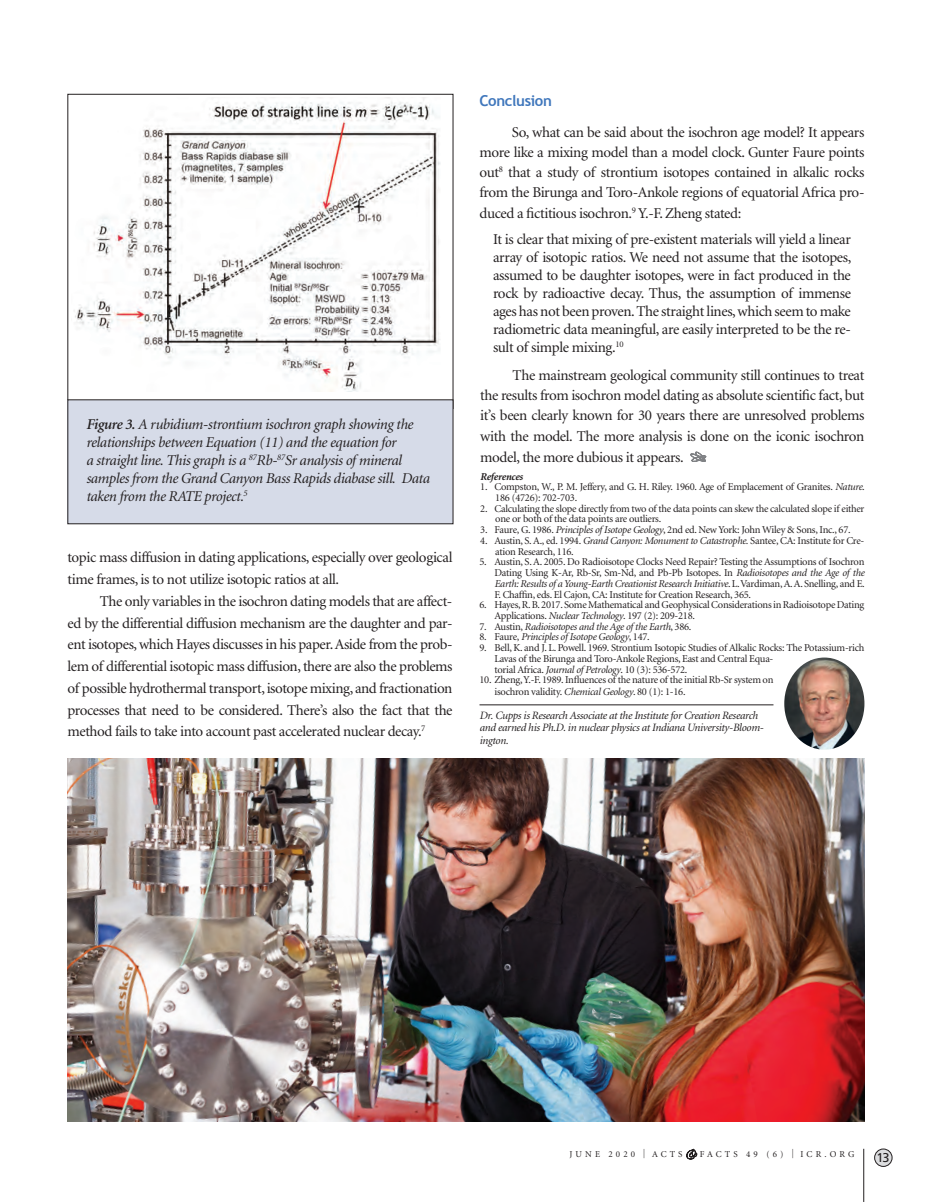
<style>
.page{position:relative;width:932px;height:1202px;background:#fff}
.page>*{position:absolute;margin:0;border:0;box-sizing:border-box;transform-origin:0 0}
.t1{font:15px/20.4px "Minion";letter-spacing:-.025em;color:#231f20;text-align:justify}
.t2{font:italic 15px/18px "Minion";letter-spacing:-.025em;color:#231f20}
.t3{font:700 15px "Trebuchet MS";letter-spacing:-.025em;color:#4077bc}
.t4{font:12.75px "Frutiger";color:#231f20}
.t5{font:italic 11.25px/12.8px "Minion";letter-spacing:-.025em;color:#231f20}
.t6{font:10.5px/10.6px "Minion";letter-spacing:-.025em;color:#231f20}
.t7{font:italic 10.5px "Minion";letter-spacing:-.025em;color:#231f20}
.t8{font:italic 700 10.5px "Minion";letter-spacing:-.025em;color:#231f20}
.t9{font:9px "Minion";letter-spacing:.35em;color:#231f20}
.s1{font-weight:600}
.s2{font-style:italic}
.s3{font-style:normal}
.s4{font-family:"Frutiger";font-weight:300;font-size:12.15px}
.s5{font-family:"Zapfino";font-size:6.3px}
</style>
<div class="page">
<hr style="left:479px;top:704px;width:294px;height:1px;background:#231f20">
<div style="left:874px;top:1149px;width:18px;height:17px;background:#dcdddf;border-radius:50%"></div>
<div style="left:874px;top:1148px;width:18px;height:18px;border:1px solid #231f20;border-radius:50%"></div>
<hr style="left:863px;top:1148px;width:1px;height:53px;background:#231f20">
<img style="left:784px;top:657px;width:80px;height:92px">
<img style="left:74px;top:98px;width:367px;height:294px">
<div style="left:68px;top:400px;width:385px;height:124px;background:#d6dbe8"></div>
<div style="left:68px;top:399px;width:385px;height:125px;border:1px solid #231f20"></div>
<img style="left:68px;top:758px;width:796px;height:363px">
<svg style="left:690px;top:451px;width:16px;height:11px"></svg>
<p class="t2" style="left:86px;top:416px;width:345px"><span class="s1">Figure 3.</span> A rubidium-strontium isochron graph showing the relationships between Equation (11) and the equation for<br>a straight line. This graph is a <sup>87</sup>Rb-<sup>87</sup>Sr analysis of mineral samples from the Grand Canyon Bass Rapids diabase sill. Data taken from the RATE project.<sup>5</sup></p>
<p class="t1" style="left:68px;top:547px;width:386px;line-height:21.8px">topic mass diffusion in dating applications, especially over geological time frames, is to not utilize isotopic ratios at all.</p>
<p class="t1" style="left:68px;top:590px;width:386px;line-height:21.8px;text-indent:32px">The only variables in the isochron dating models that are affect&shy;ed by the differential diffusion mechanism are the daughter and par&shy;ent isotopes, which Hayes discusses in his paper. Aside from the prob&shy;lem of differential isotopic mass diffusion, there are also the problems of possible hydrothermal transport, isotope mixing, and fractionation processes that need to be considered. There’s also the fact that the method fails to take into account past accelerated nuclear decay.<sup>7</sup></p>
<p class="t3" style="left:479px;top:91px;width:74px">Conclusion</p>
<p class="t1" style="left:479px;top:122px;width:386px;text-indent:32px">So, what can be said about the isochron age model? It appears more like a mixing model than a model clock. Gunter Faure points out<sup>8</sup> that a study of strontium isotopes contained in alkalic rocks from the Birunga and Toro-Ankole regions of equatorial Africa pro&shy;duced a fictitious isochron.<sup>9</sup> Y.-F. Zheng stated:</p>
<p class="t1" style="left:493px;top:231px;width:360px;line-height:18px">It is clear that mixing of pre-existent materials will yield a linear array of isotopic ratios. We need not assume that the isotopes, assumed to be daughter isotopes, were in fact produced in the rock by radioactive decay. Thus, the assumption of immense ages has not been proven. The straight lines, which seem to make radiometric data meaningful, are easily interpreted to be the re&shy;sult of simple mixing.<sup>10</sup></p>
<p class="t1" style="left:480px;top:365px;width:386px;text-indent:32px">The mainstream geological community still continues to treat the results from isochron model dating as absolute scientific fact, but it’s been clearly known for 30 years there are unresolved problems with the model. The more analysis is done on the iconic isochron model, the more dubious it appears.</p>
<p class="t8" style="left:480px;top:471px;width:44px">References</p>
<p class="t6" style="left:495px;top:482px;width:371px;text-indent:-15px">1. Compston, W., P. M. Jeffery, and G. H. Riley. 1960. Age of Emplacement of Granites. <span class="s2">Nature</span>.<br>186 (4726): 702-703.</p>
<p class="t6" style="left:495px;top:503px;width:371px;text-indent:-15px">2. Calculating the slope directly from two of the data points can skew the calculated slope if either one or both of the data points are outliers.</p>
<p class="t6" style="left:480px;top:525px;width:372px">3. Faure, G. 1986. <span class="s2">Principles of Isotope Geology</span>, 2nd ed. New York: John Wiley &amp; Sons, Inc., 67.</p>
<p class="t6" style="left:495px;top:535px;width:371px;text-indent:-15px">4. Austin, S. A., ed. 1994. <span class="s2">Grand Canyon: Monument to Catastrophe.</span> Santee, CA: Institute for Cre&shy;ation Research, 116.</p>
<p class="t6" style="left:494px;top:557px;width:372px;text-align:justify;text-indent:-15px">5. Austin, S. A. 2005. Do Radioisotope Clocks Need Repair? Testing the Assumptions of Isochron Dating Using K-Ar, Rb-Sr, Sm-Nd, and Pb-Pb Isotopes. In <span class="s2">Radioisotopes and the Age of the Earth: Results of a Young-Earth Creationist Research Initiative</span>. L. Vardiman, A. A. Snelling, and E.<br>F. Chaffin, eds. El Cajon, CA: Institute for Creation Research, 365.</p>
<p class="t6" style="left:494px;top:600px;width:371px;text-indent:-15px">6. Hayes, R. B. 2017. Some Mathematical and Geophysical Considerations in Radioisotope Dating<br>Applications. <span class="s2">Nuclear Technology</span>. 197 (2): 209-218.</p>
<p class="t7" style="left:479px;top:621px;width:213px"><span class="s3">7. Austin,</span> Radioisotopes and the Age of the Earth<span class="s3">, 386.</span></p>
<p class="t7" style="left:479px;top:632px;width:172px"><span class="s3">8. Faure,</span> Principles of Isotope Geology<span class="s3">, 147.</span></p>
<p class="t6" style="left:494px;top:643px;width:371px;text-indent:-15px">9. Bell, K. and J. L. Powell. 1969. Strontium Isotopic Studies of Alkalic Rocks: The Potassium-rich<br>Lavas of the Birunga and Toro-Ankole Regions, East and Central Equa-<br>torial Africa. <span class="s2">Journal of Petrology</span>. 10 (3): 536-572.</p>
<p class="t6" style="left:494px;top:674px;width:280px;line-height:11.2px;text-indent:-15px">10. Zheng, Y.-F. 1989. Influences of the nature of the initial Rb-Sr system on isochron validity. <span class="s2">Chemical Geology</span>. 80 (1): 1-16.</p>
<p class="t5" style="left:479px;top:709px;width:285px">Dr. Cupps is Research Associate at the Institute for Creation Research and earned his Ph.D. in nuclear physics at Indiana University-Bloom&shy;ington.</p>
<p class="t9" style="left:569px;top:1149px;width:286px">JUNE 2020 <span class="s4">|</span> ACTS <span class="s5">&amp;</span>FACTS 49 (6) <span class="s4">|</span> ICR.ORG</p>
<p class="t4" style="left:876px;top:1150px;width:15px">13</p>
</div>
